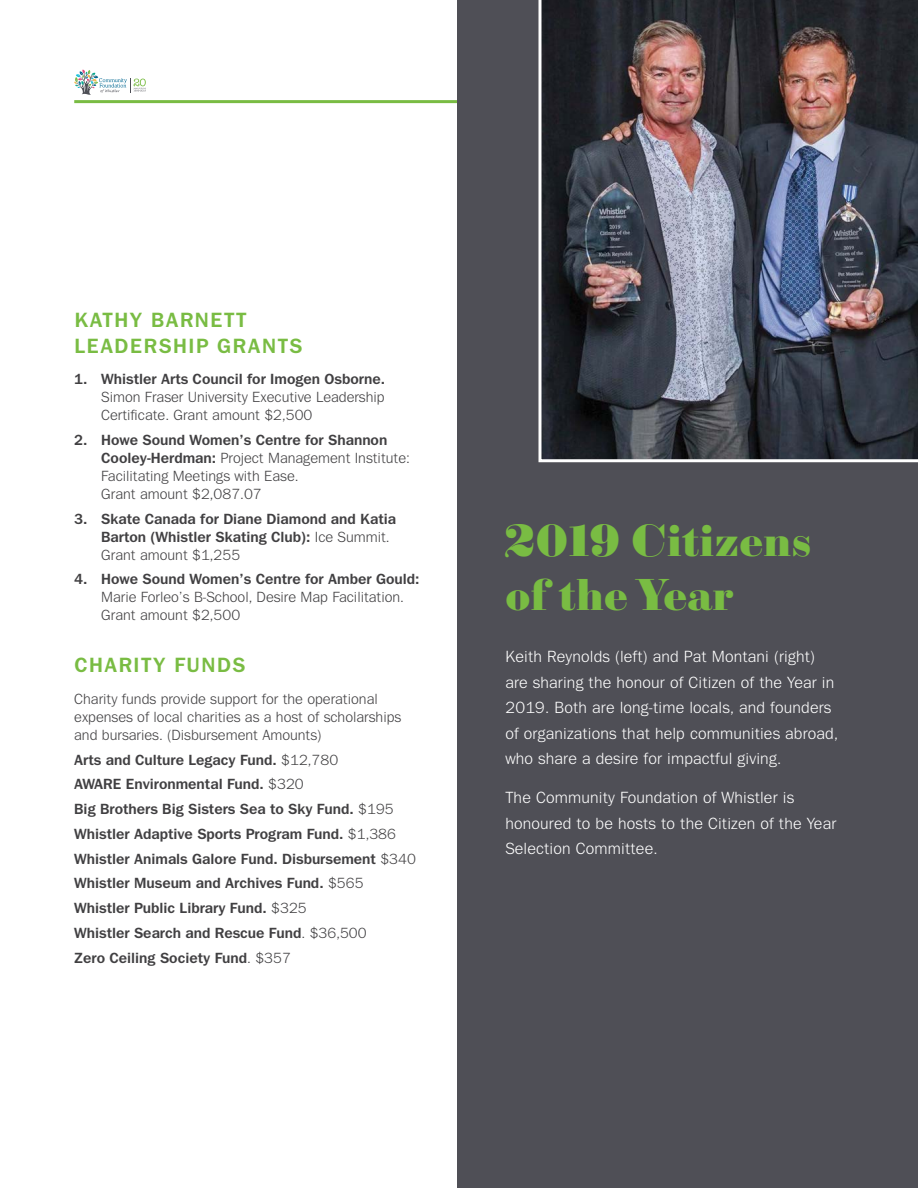
<style>
.page{position:relative;width:918px;height:1188px;background:#fff}
.page>*{position:absolute;margin:0;border:0;box-sizing:border-box;transform-origin:0 0}
.t1{font:45px/54px "Sybarite Large";letter-spacing:.01em;color:#79bc43}
.t2{font:700 21px/25.2px "Tee Franklin";letter-spacing:.075em;color:#79bc43}
.t3{font:16.5px/25.5px "Tee Franklin";letter-spacing:.01em;color:#fff}
.t4{font:700 15px/24.8px "Tee Franklin";color:#414042}
.t5{font:15px/18px "Tee Franklin";color:#414042}
.s1{font-weight:700}
.s2{font-weight:400}
</style>
<div class="page">
<hr style="left:74px;top:100px;width:770px;height:3px;background:#79bc43">
<svg style="left:74px;top:70px;width:72px;height:25px"></svg>
<div style="left:458px;top:0;width:460px;height:1188px;background:#4f4f56"></div>
<img style="left:538px;top:0;width:380px;height:462px">
<h2 class="t2" style="left:74px;top:308px;width:229px">KATHY BARNETT<br>LEADERSHIP GRANTS</h2>
<p class="t4" style="left:74px;top:367px;width:312px">1. Whistler Arts Council for Imogen Osborne.</p>
<p class="t5" style="left:101px;top:388px;width:285px">Simon Fraser University Executive Leadership<br>Certificate. Grant amount $2,500</p>
<p class="t5" style="left:101px;top:431px;width:310px;text-indent:-27px"><span class="s1">2. Howe Sound Women’s Centre for Shannon Cooley-Herdman:</span> Project Management Institute:<br>Facilitating Meetings with Ease.<br>Grant amount $2,087.07</p>
<p class="t4" style="left:101px;top:509px;width:296px;line-height:18px;text-indent:-27px">3. Skate Canada for Diane Diamond and Katia<br>Barton (Whistler Skating Club): <span class="s2">Ice Summit.<br>Grant amount $1,255</span></p>
<p class="t4" style="left:74px;top:567px;width:347px">4. Howe Sound Women’s Centre for Amber Gould:</p>
<p class="t5" style="left:101px;top:588px;width:304px">Marie Forleo’s B-School, Desire Map Facilitation.<br>Grant amount $2,500</p>
<h2 class="t2" style="left:74px;top:653px;width:173px">CHARITY FUNDS</h2>
<p class="t5" style="left:74px;top:690px;width:329px">Charity funds provide support for the operational expenses of local charities as a host of scholarships and bursaries. (Disbursement Amounts)</p>
<p class="t4" style="left:74px;top:747px;width:343px">Arts and Culture Legacy Fund. <span class="s2">$12,780<br></span>AWARE Environmental Fund. <span class="s2">$320<br></span>Big Brothers Big Sisters Sea to Sky Fund. <span class="s2">$195<br></span>Whistler Adaptive Sports Program Fund. <span class="s2">$1,386<br></span>Whistler Animals Galore Fund. Disbursement <span class="s2">$340<br></span>Whistler Museum and Archives Fund. <span class="s2">$565<br></span>Whistler Public Library Fund. <span class="s2">$325<br></span>Whistler Search and Rescue Fund<span class="s2">. $36,500<br></span>Zero Ceiling Society Fund<span class="s2">. $357</span></p>
<h1 class="t1" style="left:505px;top:513px;width:308px">2019 Citizens of the Year</h1>
<p class="t3" style="left:505px;top:644px;width:334px">Keith Reynolds (left) and Pat Montani (right) are sharing the honour of Citizen of the Year in 2019. Both are long-time locals, and founders of organizations that help communities abroad, who share a desire for impactful giving.</p>
<p class="t3" style="left:505px;top:785px;width:332px">The Community Foundation of Whistler is honoured to be hosts to the Citizen of the Year<br>Selection Committee.</p>
</div>
